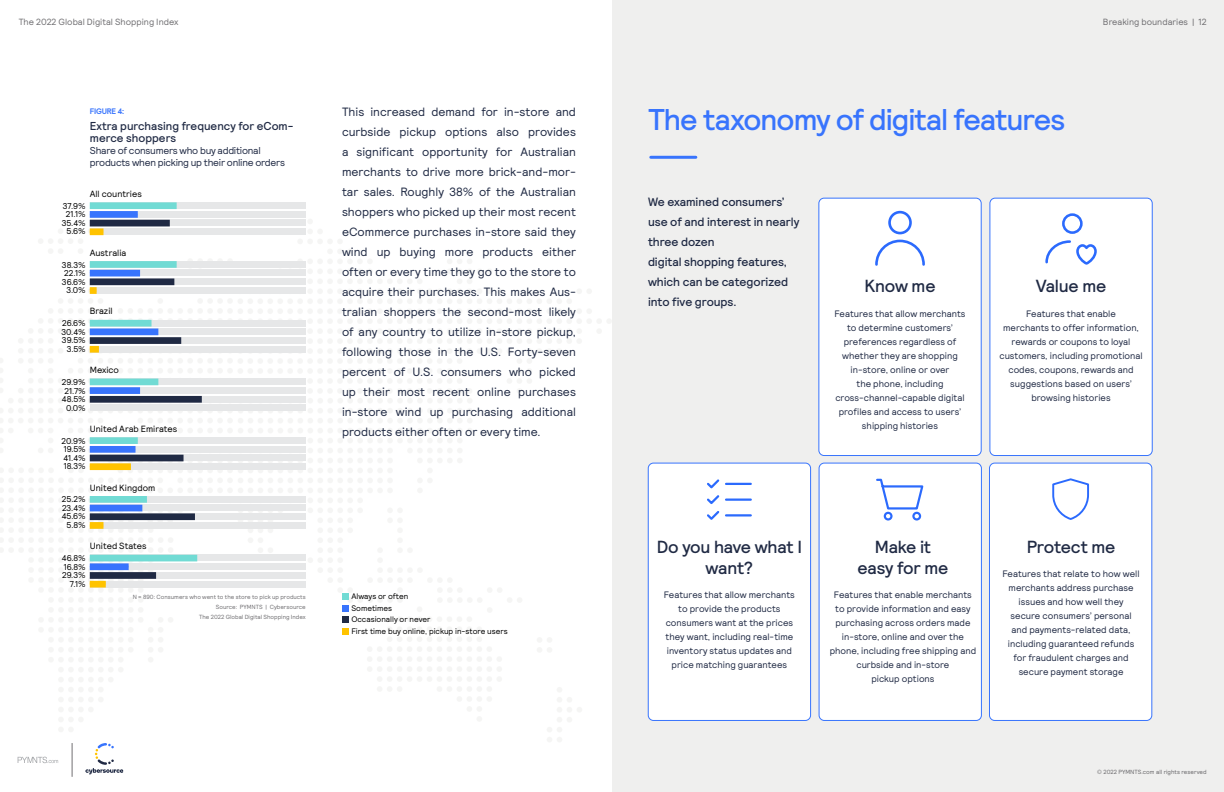
<style>
.page{position:relative;width:1224px;height:792px;background:#fff}
.page>*{position:absolute;margin:0;border:0;box-sizing:border-box;transform-origin:0 0}
.Body{font:500 30px "Relative Pro";letter-spacing:-.035em;color:#3874fd}
.Graph_info{font:500 17.5px/21px "Relative Pro";letter-spacing:-.015em;color:#202a44;text-align:center}
.Body-2{font:12px/20px "Relative Pro";color:#202a44;text-align:justify}
.Body-3{font:500 12px/20px "Relative Pro";letter-spacing:-.005em;color:#202a44}
.t1{font:500 11.5px/12px "Relative Pro";color:#202a44}
.t2{font:10px/12px "Relative Pro";letter-spacing:-.025em;color:#202a44}
.Body-4{font:9.3px/14px "Relative Pro";color:#202a44;text-align:center}
.Graph_info-2{font:9px "Relative Pro";color:#000}
.t3{font:9px "Relative Pro";color:#717073}
.t4{font:8.5px "Relative Pro";color:#000}
.Graph_info-3{font:8px "Relative Pro";color:#000}
.t5{font:700 8px "Relative Pro";letter-spacing:-.025em;color:#3874fd}
.Graph_info-4{font:6px/10px "Relative Pro";color:#717073;text-align:right}
</style>
<div class="page">
<hr style="left:72px;top:743px;width:1px;height:34px;background:#717073">
<div style="left:612px;top:0;width:612px;height:792px;background:#efefee"></div>
<div style="left:819px;top:198px;width:162px;height:258px;background:#fff;border-radius:5px"></div>
<div style="left:819px;top:198px;width:162px;height:258px;border:1px solid #3874fd;border-radius:5px"></div>
<div style="left:990px;top:198px;width:162px;height:258px;background:#fff;border-radius:5px"></div>
<div style="left:990px;top:198px;width:162px;height:258px;border:1px solid #3874fd;border-radius:5px"></div>
<div style="left:648px;top:463px;width:163px;height:257px;background:#fff;border-radius:5px"></div>
<div style="left:648px;top:463px;width:163px;height:258px;border:1px solid #3874fd;border-radius:5px"></div>
<div style="left:989px;top:463px;width:163px;height:257px;background:#fff;border-radius:5px"></div>
<div style="left:989px;top:463px;width:163px;height:258px;border:1px solid #3874fd;border-radius:5px"></div>
<div style="left:819px;top:463px;width:162px;height:257px;background:#fff;border-radius:5px"></div>
<div style="left:819px;top:463px;width:163px;height:258px;border:1px solid #3874fd;border-radius:5px"></div>
<hr style="left:651px;top:156px;width:45px;height:3px;background:#3874fd">
<div style="left:90px;top:202px;width:216px;height:7px;background:#e6e7e8"></div>
<div style="left:90px;top:211px;width:216px;height:7px;background:#e6e7e8"></div>
<div style="left:90px;top:202px;width:87px;height:7px;background:#71dbd4"></div>
<div style="left:90px;top:211px;width:48px;height:7px;background:#3874fd"></div>
<svg style="left:0;top:219px;width:611px;height:556px"></svg>
<div style="left:888px;top:211px;width:24px;height:23px;border:3px solid #2b6afd;border-radius:50%"></div>
<svg style="left:875px;top:239px;width:50px;height:27px"></svg>
<div style="left:1062px;top:213px;width:21px;height:21px;border:3px solid #2b6afd;border-radius:50%"></div>
<svg style="left:1045px;top:240px;width:52px;height:25px"></svg>
<svg style="left:707px;top:479px;width:13px;height:41px"></svg>
<hr style="left:726px;top:499px;width:25px;height:2px;background:#2b6afd">
<hr style="left:726px;top:514px;width:25px;height:3px;background:#2b6afd">
<hr style="left:726px;top:483px;width:25px;height:2px;background:#2b6afd">
<svg style="left:876px;top:478px;width:48px;height:32px"></svg>
<div style="left:884px;top:512px;width:9px;height:9px;border:2px solid #2b6afd;border-radius:50%"></div>
<div style="left:912px;top:512px;width:9px;height:9px;border:2px solid #2b6afd;border-radius:50%"></div>
<svg style="left:1052px;top:478px;width:37px;height:42px"></svg>
<p class="t3" style="left:19px;top:17px;width:161px">The 2022 Global Digital Shopping Index</p>
<p class="t5" style="left:90px;top:106px;width:36px">FIGURE 4:</p>
<p class="t1" style="left:90px;top:120px;width:205px">Extra purchasing frequency for eCom&shy;merce shoppers</p>
<p class="t2" style="left:90px;top:145px;width:197px">Share of consumers who buy additional products when picking up their online orders</p>
<p class="Graph_info-2" style="left:90px;top:189px;width:54px">All countries</p>
<p class="t4" style="left:63px;top:201px;width:24px">37.9%</p>
<p class="t4" style="left:66px;top:210px;width:22px">21.1%</p>
<p class="t4" style="left:62px;top:218px;width:26px">35.4%</p>
<p class="t4" style="left:67px;top:227px;width:21px">5.6%</p>
<p class="Graph_info-2" style="left:90px;top:247px;width:38px">Australia</p>
<p class="t4" style="left:62px;top:260px;width:25px">38.3%</p>
<p class="t4" style="left:64px;top:268px;width:23px">22.1%</p>
<p class="t4" style="left:62px;top:277px;width:25px">36.6%</p>
<p class="t4" style="left:66px;top:285px;width:21px">3.0%</p>
<p class="Graph_info-2" style="left:90px;top:306px;width:24px">Brazil</p>
<p class="t4" style="left:62px;top:318px;width:25px">26.6%</p>
<p class="t4" style="left:61px;top:327px;width:26px">30.4%</p>
<p class="t4" style="left:62px;top:335px;width:25px">39.5%</p>
<p class="t4" style="left:67px;top:344px;width:21px">3.5%</p>
<p class="Graph_info-2" style="left:90px;top:365px;width:31px">Mexico</p>
<p class="t4" style="left:62px;top:377px;width:25px">29.9%</p>
<p class="t4" style="left:65px;top:386px;width:23px">21.7%</p>
<p class="t4" style="left:62px;top:394px;width:25px">48.5%</p>
<p class="t4" style="left:66px;top:403px;width:21px">0.0%</p>
<p class="Graph_info-2" style="left:90px;top:424px;width:89px">United Arab Emirates</p>
<p class="t4" style="left:62px;top:436px;width:26px">20.9%</p>
<p class="t4" style="left:64px;top:444px;width:24px">19.5%</p>
<p class="t4" style="left:63px;top:453px;width:24px">41.4%</p>
<p class="t4" style="left:64px;top:461px;width:24px">18.3%</p>
<p class="Graph_info-2" style="left:90px;top:482px;width:67px">United Kingdom</p>
<p class="t4" style="left:62px;top:495px;width:25px">25.2%</p>
<p class="t4" style="left:62px;top:503px;width:25px">23.4%</p>
<p class="t4" style="left:62px;top:512px;width:25px">45.6%</p>
<p class="t4" style="left:67px;top:520px;width:21px">5.8%</p>
<p class="Graph_info-2" style="left:90px;top:541px;width:58px">United States</p>
<p class="t4" style="left:62px;top:553px;width:25px">46.8%</p>
<p class="t4" style="left:64px;top:562px;width:24px">16.8%</p>
<p class="t4" style="left:62px;top:570px;width:25px">29.3%</p>
<p class="t4" style="left:70px;top:579px;width:18px">7.1%</p>
<p class="Body-2" style="left:342px;top:102px;width:236px">This increased demand for in-store and curbside pickup options also provides a significant opportunity for Australian merchants to drive more brick-and-mor&shy;tar sales. Roughly 38% of the Australian shoppers who picked up their most recent eCommerce purchases in-store said they wind up buying more products either often or every time they go to the store to acquire their purchases. This makes Aus&shy;tralian shoppers the second-most likely of any country to utilize in-store pickup, following those in the U.S. Forty-seven percent of U.S. consumers who picked up their most recent online purchases in-store wind up purchasing additional products either often or every time.</p>
<p class="Graph_info-3" style="left:351px;top:592px;width:59px">Always or often</p>
<p class="Graph_info-3" style="left:351px;top:615px;width:81px">Occasionally or never</p>
<p class="Graph_info-4" style="left:133px;top:592px;width:175px">N = 890: Consumers who went to the store to pick up products<br>Source: PYMNTS | Cybersource<br>The 2022 Global Digital Shopping Index</p>
<p class="Graph_info-3" style="left:351px;top:603px;width:42px">Sometimes</p>
<p class="Graph_info-3" style="left:351px;top:626px;width:158px">First time buy online, pickup in-store users</p>
<p class="Body" style="left:648px;top:102px;width:419px">The taxonomy of digital features</p>
<p class="t3" style="left:1103px;top:17px;width:105px">Breaking boundaries | 12</p>
<p class="Body-3" style="left:648px;top:192px;width:153px">We examined consumers’ use of and interest in nearly three dozen<br>digital shopping features, which can be categorized into five groups.</p>
<p class="Graph_info" style="left:864px;top:276px;width:73px">Know me</p>
<p class="Body-4" style="left:835px;top:306px;width:133px">Features that allow merchants to determine customers’ preferences regardless of whether they are shopping in-store, online or over<br>the phone, including cross-channel-capable digital profiles and access to users’ shipping histories</p>
<p class="Graph_info" style="left:1036px;top:276px;width:72px">Value me</p>
<p class="Body-4" style="left:999px;top:306px;width:145px">Features that enable<br>merchants to offer information, rewards or coupons to loyal customers, including promotional codes, coupons, rewards and suggestions based on users’ browsing histories</p>
<p class="Graph_info" style="left:657px;top:536px;width:147px">Do you have what I want?</p>
<p class="Body-4" style="left:664px;top:588px;width:133px">Features that allow merchants to provide the products consumers want at the prices they want, including real-time inventory status updates and price matching guarantees</p>
<p class="Graph_info" style="left:858px;top:536px;width:92px">Make it easy for me</p>
<p class="Body-4" style="left:830px;top:588px;width:148px">Features that enable merchants to provide information and easy purchasing across orders made in-store, online and over the phone, including free shipping and curbside and in-store<br>pickup options</p>
<p class="Graph_info" style="left:1027px;top:536px;width:90px">Protect me</p>
<p class="Body-4" style="left:1002px;top:567px;width:139px">Features that relate to how well merchants address purchase issues and how well they secure consumers’ personal and payments-related data, including guaranteed refunds for fraudulent charges and secure payment storage</p>
<p class="Graph_info-4" style="left:1097px;top:767px;width:111px">© 2022 PYMNTS.com all rights reserved</p>
</div>
